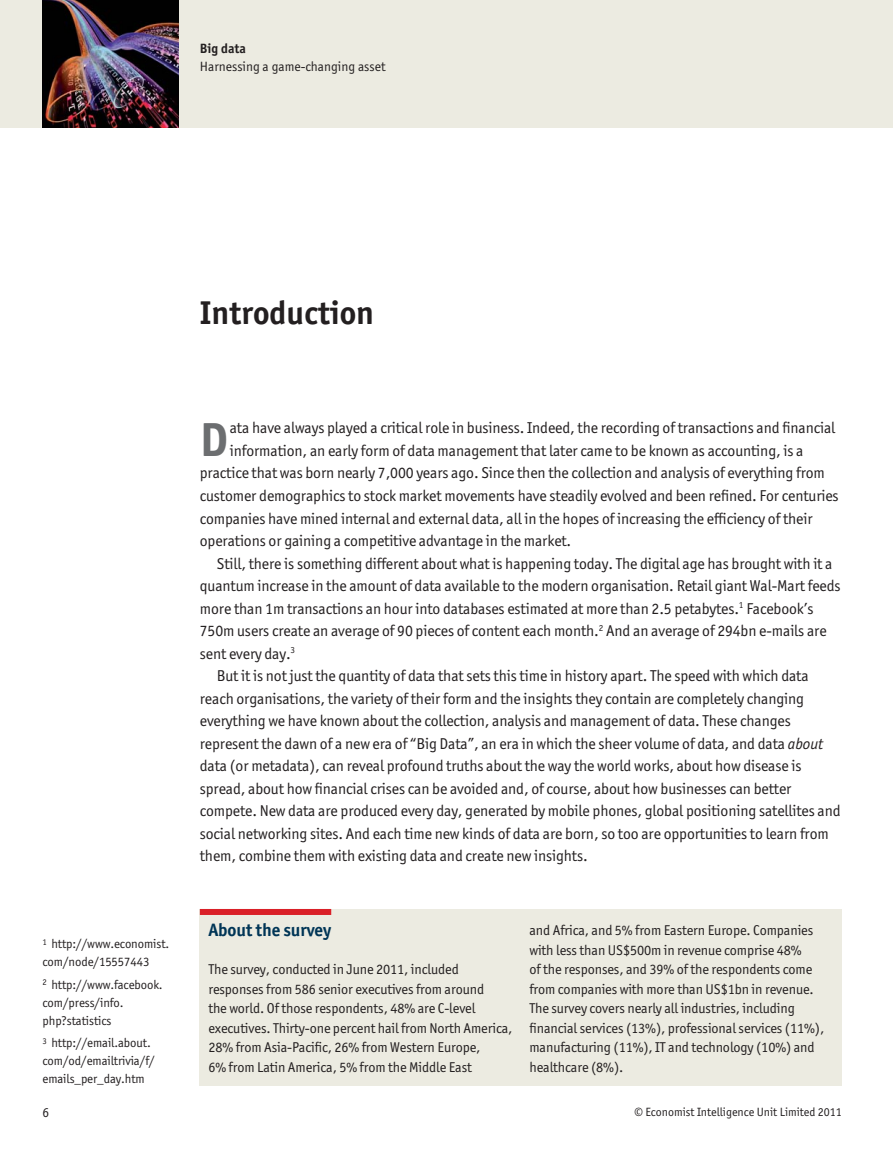
<style>
.page{position:relative;width:893px;height:1149px;background:#fff}
.page>*{position:absolute;margin:0;border:0;box-sizing:border-box;transform-origin:0 0}
.t1{font:700 47.85px "Officina San ITC";color:#6c6e70}
.t2{font:700 33px "Officina San ITC";color:#231f20}
.t3{font:700 18px "Officina San ITC";letter-spacing:-.005em;color:#003556}
.t4{font:15.75px "Officina San ITC";letter-spacing:-.005em;color:#231f20}
.t5{font:14.25px/19.5px "Officina San ITC";letter-spacing:-.005em;color:#231f20}
.t6{font:13.5px "Officina San ITC";color:#231f20}
.t7{font:700 13.5px "Officina San ITC";color:#231f20}
.t8{font:12.75px/18px "Officina San ITC";letter-spacing:-.005em;color:#231f20}
.t9{font:12px "Officina San ITC";color:#231f20}
.s1{font-style:italic}
</style>
<div class="page">
<div style="left:0;top:0;width:893px;height:128px;background:#ecebe1"></div>
<img style="left:43px;top:0;width:136px;height:128px">
<div style="left:200px;top:908px;width:642px;height:176px;background:#ecebe1"></div>
<div style="left:200px;top:908px;width:131px;height:6px;background:#da2028"></div>
<p class="t7" style="left:200px;top:42px;width:48px">Big data</p>
<p class="t6" style="left:200px;top:60px;width:187px">Harnessing a game-changing asset</p>
<h2 class="t2" style="left:200px;top:297px;width:176px">Introduction</h2>
<p class="t8" style="left:43px;top:935px;width:128px"><sup>1</sup> http://www.economist. com/node/15557443</p>
<p class="t8" style="left:43px;top:975px;width:122px"><sup>2</sup> http://www.facebook. com/press/info. php?statistics</p>
<p class="t8" style="left:43px;top:1033px;width:114px"><sup>3</sup> http://email.about. com/od/emailtrivia/f/ emails_per_day.htm</p>
<p class="t6" style="left:43px;top:1105px;width:8px">6</p>
<h1 class="t1" style="left:200px;top:417px;width:30px">D</h1>
<p class="t4" style="left:230px;top:420px;width:607px">ata have always played a critical role in business. Indeed, the recording of transactions and financial</p>
<p class="t4" style="left:230px;top:442px;width:575px">information, an early form of data management that later came to be known as accounting, is a</p>
<p class="t4" style="left:200px;top:465px;width:627px">practice that was born nearly 7,000 years ago. Since then the collection and analysis of everything from</p>
<p class="t4" style="left:200px;top:487px;width:640px">customer demographics to stock market movements have steadily evolved and been refined. For centuries</p>
<p class="t4" style="left:200px;top:510px;width:614px">companies have mined internal and external data, all in the hopes of increasing the efficiency of their</p>
<p class="t4" style="left:200px;top:532px;width:373px">operations or gaining a competitive advantage in the market.</p>
<p class="t4" style="left:217px;top:555px;width:617px">Still, there is something different about what is happening today. The digital age has brought with it a</p>
<p class="t4" style="left:200px;top:577px;width:642px">quantum increase in the amount of data available to the modern organisation. Retail giant Wal-Mart feeds</p>
<p class="t4" style="left:200px;top:600px;width:615px">more than 1m transactions an hour into databases estimated at more than 2.5 petabytes.<sup>1</sup> Facebook’s</p>
<p class="t4" style="left:200px;top:622px;width:628px">750m users create an average of 90 pieces of content each month.<sup>2</sup> And an average of 294bn e-mails are</p>
<p class="t4" style="left:200px;top:645px;width:97px">sent every day.<sup>3</sup></p>
<p class="t4" style="left:217px;top:667px;width:593px">But it is not just the quantity of data that sets this time in history apart. The speed with which data</p>
<p class="t4" style="left:200px;top:690px;width:606px">reach organisations, the variety of their form and the insights they contain are completely changing</p>
<p class="t4" style="left:200px;top:712px;width:592px">everything we have known about the collection, analysis and management of data. These changes</p>
<p class="t4" style="left:200px;top:735px;width:625px">represent the dawn of a new era of “Big Data”, an era in which the sheer volume of data, and data <span class="s1">about</span></p>
<p class="t4" style="left:200px;top:757px;width:603px">data (or metadata), can reveal profound truths about the way the world works, about how disease is</p>
<p class="t4" style="left:200px;top:780px;width:593px">spread, about how financial crises can be avoided and, of course, about how businesses can better</p>
<p class="t4" style="left:200px;top:802px;width:642px">compete. New data are produced every day, generated by mobile phones, global positioning satellites and</p>
<p class="t4" style="left:200px;top:825px;width:630px">social networking sites. And each time new kinds of data are born, so too are opportunities to learn from</p>
<p class="t4" style="left:200px;top:847px;width:389px">them, combine them with existing data and create new insights.</p>
<p class="t3" style="left:208px;top:920px;width:124px">About the survey</p>
<p class="t5" style="left:208px;top:959px;width:306px">The survey, conducted in June 2011, included responses from 586 senior executives from around<br>the world. Of those respondents, 48% are C-level executives. Thirty-one percent hail from North America, 28% from Asia-Pacific, 26% from Western Europe,<br>6% from Latin America, 5% from the Middle East</p>
<p class="t5" style="left:529px;top:920px;width:296px">and Africa, and 5% from Eastern Europe. Companies with less than US$500m in revenue comprise 48%<br>of the responses, and 39% of the respondents come from companies with more than US$1bn in revenue.<br>The survey covers nearly all industries, including financial services (13%), professional services (11%), manufacturing (11%), IT and technology (10%) and healthcare (8%).</p>
<p class="t9" style="left:634px;top:1105px;width:209px">© Economist Intelligence Unit Limited 2011</p>
</div>
